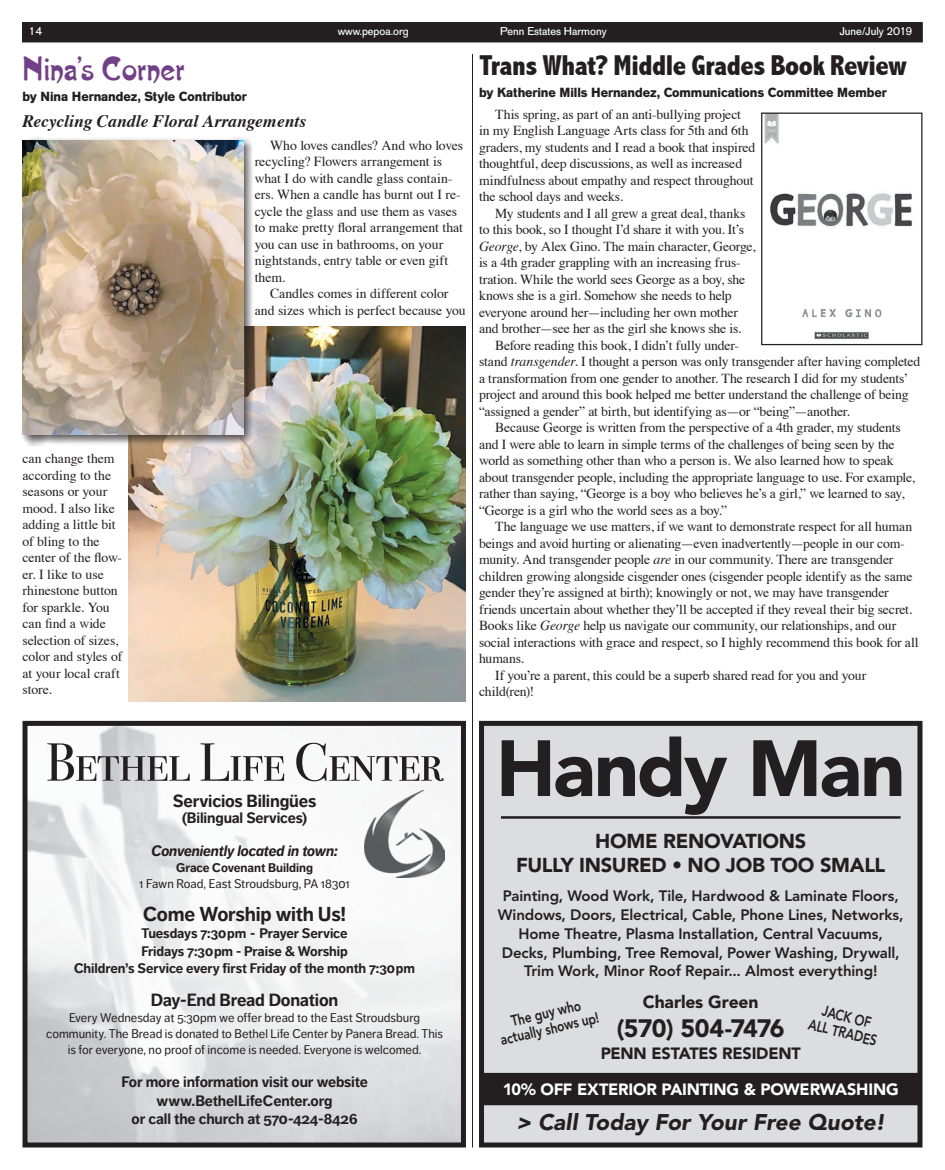
<style>
.page{position:relative;width:945px;height:1170px;background:#fff}
.page>*{position:absolute;margin:0;border:0;box-sizing:border-box;transform-origin:0 0}
.t1{font:900 78.75px "Avenir";letter-spacing:-.03em;color:#231f20}
.t2{font:53.75px "Bodoni Svty Two SCITCTT";letter-spacing:-.01em;color:#231f20}
.t3{font:33.75px "Artistik";color:#714086}
.t4{font:800 condensed 28.75px "Abadi";letter-spacing:-.015em;color:#231f20}
.t5{font:900 25px "Avenir";letter-spacing:-.035em;color:#231f20}
.t6{font:italic 900 22.5px "Avenir";color:#231f20}
.t7{font:900 20px/24px "Avenir";letter-spacing:-.015em;color:#231f20;text-align:center}
.t8{font:700 20px "Dagny Pro";letter-spacing:-.01em;color:#231f20}
.t9{font:700 17.5px "Dagny Pro";letter-spacing:-.01em;color:#231f20}
.t10{font:italic 700 17.5px "Times";letter-spacing:.005em;color:#231f20}
.t11{font:900 17.5px "Avenir";letter-spacing:-.01em;color:#231f20}
.t12{font:900 16.25px "Avenir";letter-spacing:-.015em;color:#fff}
.t13{font:900 16.25px "Avenir";letter-spacing:-.015em;color:#231f20}
.t14{font:800 15px/18.8px "Avenir";letter-spacing:-.01em;color:#231f20;text-align:center}
.t15{font:700 15px/18.8px "Dagny Pro";letter-spacing:-.01em;color:#231f20;text-align:center}
.t16{font:800 15px/16.2px "Avenir";letter-spacing:-.01em;color:#231f20;text-align:center;scale:.8 1}
.t17{font:italic 700 15px "Dagny Pro";letter-spacing:-.015em;color:#231f20}
.t18{font:13.75px/16.5px "Times";letter-spacing:-.01em;color:#231f20}
.t19{font:700 13.75px/17.5px "Dagny Pro";letter-spacing:-.005em;color:#231f20;text-align:center}
.t20{font:700 13.12px "AG Old Face";letter-spacing:-.005em;color:#231f20}
.t21{font:12.5px/16.2px "Dagny Pro";letter-spacing:-.005em;color:#231f20;text-align:center}
.t22{font:700 12.5px "Dagny Pro";letter-spacing:-.005em;color:#231f20}
.t23{font:11.25px "AG Old Face";color:#fff}
.s1{font-style:italic}
</style>
<div class="page">
<div style="left:23px;top:23px;width:899px;height:19px;background:#231f20"></div>
<div style="left:22px;top:22px;width:900px;height:20px;border:1px solid #231f20"></div>
<div style="left:482px;top:723px;width:438px;height:422px;background:#dcddde"></div>
<div style="left:479px;top:721px;width:443px;height:427px;border:5px solid #231f20"></div>
<hr style="left:501px;top:816px;width:400px;height:3px;background:#231f20">
<div style="left:482px;top:1073px;width:437px;height:32px;background:#231f20"></div>
<svg style="left:761px;top:112px;width:162px;height:234px"></svg>
<img style="left:28px;top:727px;width:432px;height:415px">
<div style="left:22px;top:721px;width:444px;height:427px;border:5px solid #231f20"></div>
<img style="left:364px;top:791px;width:81px;height:86px">
<img style="left:128px;top:326px;width:338px;height:376px">
<div style="left:22px;top:137px;width:232px;height:309px;background:#231f20;opacity:.75"></div>
<img style="left:22px;top:140px;width:221px;height:295px">
<hr style="left:472px;top:54px;width:1px;height:1094px;background:#231f20">
<p class="t23" style="left:29px;top:25px;width:16px">14</p>
<p class="t23" style="left:338px;top:25px;width:73px">www.pepoa.org</p>
<p class="t23" style="left:500px;top:25px;width:108px">Penn Estates Harmony</p>
<p class="t23" style="left:840px;top:25px;width:74px">June/July 2019</p>
<h3 class="t3" style="left:22px;top:48px;width:164px">Nina’s Corner</h3>
<p class="t20" style="left:22px;top:88px;width:226px">by Nina Hernandez, Style Contributor</p>
<p class="t10" style="left:22px;top:105px;width:285px">Recycling Candle Floral Arrangements</p>
<p class="t18" style="left:255px;top:135px;width:210px;text-indent:15px">Who loves candles? And who loves recycling? Flowers arrangement is what I do with candle glass contain&shy;ers. When a candle has burnt out I re&shy;cycle the glass and use them as vases to make pretty floral arrangement that you can use in bathrooms, on your nightstands, entry table or even gift them.</p>
<p class="t18" style="left:255px;top:284px;width:213px;text-align:center">Candles comes in different color<br>and sizes which is perfect because you</p>
<p class="t18" style="left:22px;top:449px;width:101px">can change them according to the seasons or your mood. I also like adding a little bit of bling to the center of the flow&shy;er. I like to use rhinestone button for sparkle. You can find a wide selection of sizes, color and styles of at your local craft store.</p>
<h3 class="t4" style="left:479px;top:49px;width:429px">Trans What? Middle Grades Book Review</h3>
<p class="t20" style="left:479px;top:84px;width:409px">by Katherine Mills Hernandez, Communications Committee Member</p>
<p class="t18" style="left:479px;top:105px;width:278px;text-indent:16px">This spring, as part of an anti-bullying project<br>in my English Language Arts class for 5th and 6th graders, my students and I read a book that inspired thoughtful, deep discussions, as well as increased mindfulness about empathy and respect throughout the school days and weeks.</p>
<p class="t18" style="left:479px;top:204px;width:278px;text-indent:16px">My students and I all grew a great deal, thanks to this book, so I thought I’d share it with you. It’s <span class="s1">George</span>, by Alex Gino. The main character, George, is a 4th grader grappling with an increasing frus&shy;tration. While the world sees George as a boy, she knows she is a girl. Somehow she needs to help everyone around her—including her own mother and brother—see her as the girl she knows she is.</p>
<p class="t18" style="left:479px;top:336px;width:443px;text-indent:16px">Before reading this book, I didn’t fully under-<br>stand <span class="s1">transgender.</span> I thought a person was only transgender after having completed a transformation from one gender to another. The research I did for my students’ project and around this book helped me better understand the challenge of being “assigned a gender” at birth, but identifying as—or “being”—another.</p>
<p class="t18" style="left:479px;top:418px;width:437px;text-indent:16px">Because George is written from the perspective of a 4th grader, my students and I were able to learn in simple terms of the challenges of being seen by the world as something other than who a person is. We also learned how to speak about transgender people, including the appropriate language to use. For example, rather than saying, “George is a boy who believes he’s a girl,” we learned to say, “George is a girl who the world sees as a boy.”</p>
<p class="t18" style="left:495px;top:517px;width:418px">The language we use matters, if we want to demonstrate respect for all human</p>
<p class="t18" style="left:479px;top:534px;width:427px">beings and avoid hurting or alienating—even inadvertently—people in our com-</p>
<p class="t18" style="left:479px;top:550px;width:416px">munity. And transgender people <span class="s1">are</span> in our community. There are transgender</p>
<p class="t18" style="left:479px;top:567px;width:435px">children growing alongside cisgender ones (cisgender people identify as the same</p>
<p class="t18" style="left:479px;top:583px;width:411px">gender they’re assigned at birth); knowingly or not, we may have transgender</p>
<p class="t18" style="left:479px;top:600px;width:435px">friends uncertain about whether they’ll be accepted if they reveal their big secret.</p>
<p class="t18" style="left:479px;top:616px;width:419px">Books like <span class="s1">George</span> help us navigate our community, our relationships, and our</p>
<p class="t18" style="left:479px;top:633px;width:441px">social interactions with grace and respect, so I highly recommend this book for all</p>
<p class="t18" style="left:479px;top:649px;width:47px">humans.</p>
<p class="t18" style="left:495px;top:666px;width:373px">If you’re a parent, this could be a superb shared read for you and your</p>
<p class="t18" style="left:479px;top:682px;width:57px">child(ren)!</p>
<h2 class="t2" style="left:46px;top:730px;width:399px">Bethel Life Center</h2>
<p class="t9" style="left:173px;top:790px;width:145px">Servicios Bilingües</p>
<p class="t15" style="left:182px;top:809px;width:127px">(Bilingual Services)</p>
<p class="t17" style="left:151px;top:842px;width:188px">Conveniently located in town:</p>
<p class="t22" style="left:176px;top:860px;width:139px">Grace Covenant Building</p>
<p class="t21" style="left:139px;top:876px;width:212px">1 Fawn Road, East Stroudsburg, PA 18301</p>
<h3 class="t8" style="left:143px;top:902px;width:205px">Come Worship with Us!</h3>
<p class="t19" style="left:74px;top:925px;width:342px">Tuesdays 7:30pm - Prayer Service<br>Fridays 7:30pm - Praise &amp; Worship<br>Children’s Service every first Friday of the month 7:30pm</p>
<p class="t9" style="left:151px;top:989px;width:189px">Day-End Bread Donation</p>
<p class="t21" style="left:46px;top:1009px;width:398px">Every Wednesday at 5:30pm we offer bread to the East Stroudsburg community. The Bread is donated to Bethel Life Center by Panera Bread. This is for everyone, no proof of income is needed. Everyone is welcomed.</p>
<p class="t15" style="left:121px;top:1072px;width:248px">For more information visit our website www.BethelLifeCenter.org<br>or call the church at 570-424-8426</p>
<h1 class="t1" style="left:496px;top:721px;width:411px">Handy Man</h1>
<h3 class="t7" style="left:516px;top:829px;width:371px">HOME RENOVATIONS<br>FULLY INSURED • NO JOB TOO SMALL</h3>
<p class="t14" style="left:498px;top:887px;width:407px">Painting, Wood Work, Tile, Hardwood &amp; Laminate Floors, Windows, Doors, Electrical, Cable, Phone Lines, Networks, Home Theatre, Plasma Installation, Central Vacuums, Decks, Plumbing, Tree Removal, Power Washing, Drywall, Trim Work, Minor Roof Repair... Almost everything!</p>
<p class="t11" style="left:643px;top:991px;width:117px">Charles Green</p>
<h3 class="t5" style="left:617px;top:1013px;width:169px">(570) 504-7476</h3>
<p class="t13" style="left:601px;top:1044px;width:201px">PENN ESTATES RESIDENT</p>
<p class="t16" style="left:495px;top:1016px;width:128px;rotate:-13deg">The guy who actually shows up!</p>
<p class="t16" style="left:815px;top:1000px;width:89px;rotate:14deg">JACK OF<br>ALL TRADES</p>
<p class="t12" style="left:503px;top:1079px;width:398px">10% OFF EXTERIOR PAINTING &amp; POWERWASHING</p>
<h3 class="t6" style="left:516px;top:1109px;width:370px">&gt; Call Today For Your Free Quote!</h3>
</div>
